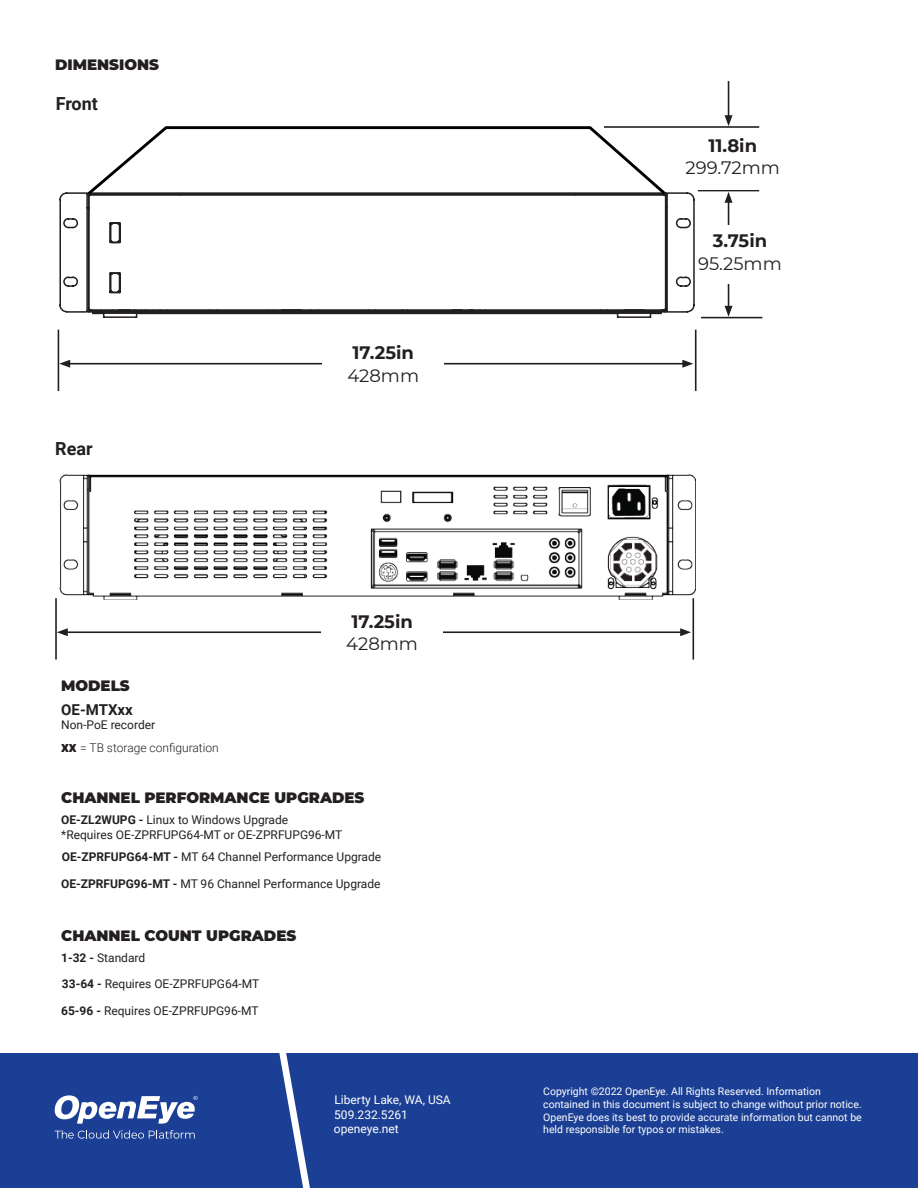
<style>
.page{position:relative;width:918px;height:1188px;background:#fff}
.page>*{position:absolute;margin:0;border:0;box-sizing:border-box;transform-origin:0 0}
.t1{font:700 18px "Montserrat";color:#231f20}
.t2{font:18px "Montserrat";color:#231f20}
.t3{font:700 18px "Roboto";color:#231f20}
.t4{font:900 15px "Montserrat";color:#231f20}
.t5{font:700 15px "Roboto";color:#231f20}
.t6{font:12px/14.4px "Roboto";color:#231f20}
.t7{font:12px/14.4px "Roboto";color:#fff}
.t8{font:300 12px/23.2px "Roboto";color:#231f20}
.t9{font:10.5px/12.6px "Roboto";color:#fff}
.s1{font-weight:400}
.s2{font-weight:900;font-size:15px}
.s3{font-weight:700}
</style>
<div class="page">
<svg style="left:0;top:1053px;width:286px;height:135px;background:#274999"></svg>
<div style="left:286px;top:1053px;width:632px;height:135px;background:#1b3f94"></div>
<hr style="left:728px;top:200px;width:1px;height:108px;background:#231f20">
<svg style="left:725px;top:192px;width:8px;height:11px"></svg>
<svg style="left:725px;top:306px;width:8px;height:11px"></svg>
<div style="left:690px;top:225px;width:100px;height:59px;background:#fff"></div>
<hr style="left:68px;top:363px;width:617px;height:2px;background:#231f20">
<svg style="left:682px;top:360px;width:11px;height:8px"></svg>
<svg style="left:59px;top:360px;width:11px;height:8px"></svg>
<hr style="left:65px;top:631px;width:618px;height:2px;background:#231f20">
<svg style="left:680px;top:628px;width:11px;height:8px"></svg>
<svg style="left:57px;top:628px;width:11px;height:8px"></svg>
<hr style="left:728px;top:81px;width:1px;height:37px;background:#231f20">
<svg style="left:725px;top:115px;width:8px;height:11px"></svg>
<hr style="left:698px;top:190px;width:61px;height:1px;background:#231f20">
<hr style="left:701px;top:317px;width:61px;height:1px;background:#231f20">
<hr style="left:604px;top:126px;width:155px;height:2px;background:#231f20">
<hr style="left:695px;top:330px;width:2px;height:61px;background:#231f20">
<hr style="left:693px;top:598px;width:1px;height:62px;background:#231f20">
<hr style="left:58px;top:330px;width:1px;height:61px;background:#231f20">
<hr style="left:55px;top:598px;width:2px;height:62px;background:#231f20">
<svg style="left:59px;top:192px;width:636px;height:126px"></svg>
<div style="left:322px;top:337px;width:122px;height:54px;background:#fff"></div>
<div style="left:321px;top:606px;width:122px;height:60px;background:#fff"></div>
<svg style="left:86px;top:126px;width:581px;height:70px"></svg>
<img style="left:59px;top:474px;width:636px;height:136px">
<p class="t4" style="left:55px;top:53px;width:105px">DIMENSIONS</p>
<h1 class="t3" style="left:56px;top:91px;width:44px">Front</h1>
<h1 class="t3" style="left:55px;top:436px;width:39px">Rear</h1>
<p class="t4" style="left:61px;top:675px;width:70px">MODELS</p>
<p class="t5" style="left:61px;top:699px;width:73px">OE-MTXxx</p>
<p class="t8" style="left:61px;top:713px;width:159px"><span class="s1">Non-PoE recorder<br></span><span class="s2">xx</span> = TB storage configuration</p>
<h1 class="t1" style="left:353px;top:340px;width:63px">17.25in</h1>
<h1 class="t2" style="left:347px;top:363px;width:73px">428mm</h1>
<h1 class="t1" style="left:351px;top:608px;width:63px">17.25in</h1>
<h1 class="t2" style="left:346px;top:631px;width:73px">428mm</h1>
<p class="t4" style="left:61px;top:787px;width:305px">CHANNEL PERFORMANCE UPGRADES</p>
<p class="t6" style="left:61px;top:812px;width:283px"><span class="s3">OE-ZL2WUPG -</span> Linux to Windows Upgrade *Requires OE-ZPRFUPG64-MT or OE-ZPRFUPG96-MT</p>
<p class="t6" style="left:62px;top:849px;width:321px"><span class="s3">OE-ZPRFUPG64-MT -</span> MT 64 Channel Performance Upgrade</p>
<p class="t6" style="left:61px;top:876px;width:321px"><span class="s3">OE-ZPRFUPG96-MT -</span> MT 96 Channel Performance Upgrade</p>
<p class="t4" style="left:61px;top:924px;width:237px">CHANNEL COUNT UPGRADES</p>
<p class="t6" style="left:61px;top:944px;width:200px;line-height:26.4px"><span class="s3">1-32 -</span> Standard<br><span class="s3">33-64 -</span> Requires OE-ZPRFUPG64-MT</p>
<p class="t6" style="left:61px;top:1003px;width:199px"><span class="s3">65-96 -</span> Requires OE-ZPRFUPG96-MT</p>
<p class="t7" style="left:334px;top:1093px;width:118px">Liberty Lake, WA, USA<br>509.232.5261 openeye.net</p>
<h1 class="t1" style="left:708px;top:132px;width:50px">11.8in</h1>
<h1 class="t2" style="left:685px;top:155px;width:96px">299.72mm</h1>
<h1 class="t1" style="left:713px;top:228px;width:56px">3.75in</h1>
<h1 class="t2" style="left:698px;top:251px;width:85px">95.25mm</h1>
<p class="t9" style="left:543px;top:1085px;width:320px">Copyright ©2022 OpenEye. All Rights Reserved. Information contained in this document is subject to change without prior notice.<br>OpenEye does its best to provide accurate information but cannot be held responsible for typos or mistakes.</p>
</div>
